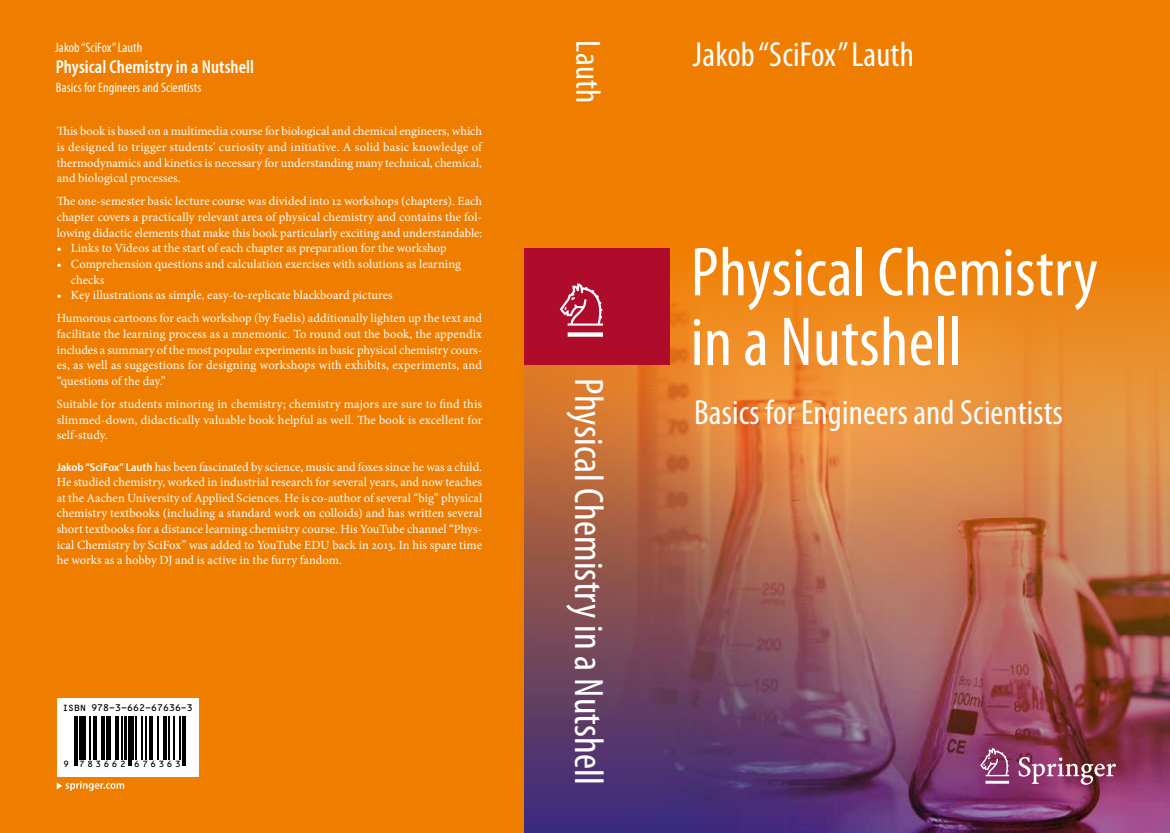
<style>
.page{position:relative;width:1170px;height:833px;background:#fff}
.page>*{position:absolute;margin:0;border:0;box-sizing:border-box;transform-origin:0 0}
.t1{font:condensed 70px/69.8px "Myriad Pro";letter-spacing:.005em;color:#fff}
.t2{font:condensed 41.25px "Myriad Pro";letter-spacing:.005em;color:#fff}
.t3{font:condensed 35px "Myriad Pro";letter-spacing:.005em;color:#fff}
.t4{font:600 condensed 18.75px "Myriad Pro";letter-spacing:.005em;color:#fff}
.t5{font:condensed 13.75px "Myriad Pro";letter-spacing:.005em;color:#fff}
.t6{font:12.5px/15.6px "Minion Pro";color:#fff;text-align:justify}
.t7{font:9.38px "OCRBSBOP";color:#000}
.t8{font:8.75px "OCRBSBOP";letter-spacing:.3em;color:#000}
.s1{font-family:"Myriad Pro";font-weight:600;font-stretch:semi-condensed;font-size:11.5px}
</style>
<div class="page">
<div style="left:0;top:0;width:1169px;height:833px;background:#ef7d00"></div>
<img style="left:524px;top:270px;width:645px;height:563px">
<div style="left:524px;top:248px;width:146px;height:117px;background:#af0b2b"></div>
<div style="left:57px;top:704px;width:141px;height:72px;background:#fff"></div>
<svg style="left:74px;top:716px;width:112px;height:50px"></svg>
<hr style="left:74px;top:716px;width:2px;height:49px;background:#000">
<hr style="left:77px;top:716px;width:1px;height:49px;background:#000">
<hr style="left:79px;top:716px;width:4px;height:44px;background:#000">
<hr style="left:84px;top:716px;width:2px;height:44px;background:#000">
<hr style="left:90px;top:716px;width:1px;height:44px;background:#000">
<hr style="left:93px;top:716px;width:1px;height:44px;background:#000">
<hr style="left:95px;top:716px;width:2px;height:44px;background:#000">
<hr style="left:101px;top:716px;width:1px;height:44px;background:#000">
<hr style="left:104px;top:716px;width:1px;height:44px;background:#000">
<div style="left:106px;top:716px;width:5px;height:44px;background:#000"></div>
<hr style="left:115px;top:716px;width:1px;height:44px;background:#000">
<hr style="left:118px;top:716px;width:1px;height:44px;background:#000">
<hr style="left:121px;top:716px;width:1px;height:44px;background:#000">
<hr style="left:125px;top:716px;width:2px;height:44px;background:#000">
<hr style="left:128px;top:716px;width:1px;height:49px;background:#000">
<hr style="left:130px;top:716px;width:2px;height:49px;background:#000">
<hr style="left:133px;top:716px;width:1px;height:44px;background:#000">
<hr style="left:135px;top:716px;width:1px;height:44px;background:#000">
<hr style="left:141px;top:716px;width:1px;height:44px;background:#000">
<hr style="left:146px;top:716px;width:1px;height:44px;background:#000">
<hr style="left:149px;top:716px;width:1px;height:44px;background:#000">
<hr style="left:152px;top:716px;width:1px;height:44px;background:#000">
<hr style="left:157px;top:716px;width:2px;height:44px;background:#000">
<hr style="left:163px;top:716px;width:1px;height:44px;background:#000">
<hr style="left:166px;top:716px;width:1px;height:44px;background:#000">
<hr style="left:168px;top:716px;width:1px;height:44px;background:#000">
<hr style="left:174px;top:716px;width:1px;height:44px;background:#000">
<hr style="left:180px;top:716px;width:1px;height:44px;background:#000">
<hr style="left:182px;top:716px;width:1px;height:49px;background:#000">
<hr style="left:184px;top:716px;width:1px;height:49px;background:#000">
<svg style="left:57px;top:781px;width:67px;height:10px"></svg>
<div style="left:57px;top:698px;width:141px;height:18px;background:#fff"></div>
<svg style="left:560px;top:283px;width:43px;height:54px"></svg>
<svg style="left:980px;top:748px;width:135px;height:36px;background:#975272"></svg>
<p class="t5" style="left:55px;top:39px;width:88px">Jakob “SciFox” Lauth</p>
<h3 class="t4" style="left:56px;top:55px;width:200px">Physical Chemistry in a Nutshell</h3>
<p class="t5" style="left:56px;top:79px;width:147px">Basics for Engineers and Scientists</p>
<p class="t6" style="left:57px;top:124px;width:427px">This book is based on a multimedia course for biological and chemical engineers, which is designed to trigger students’ curiosity and initiative. A solid basic knowledge of thermodynamics and kinetics is necessary for understanding many technical, chemical, and biological processes.</p>
<p class="t6" style="left:57px;top:194px;width:427px">The one-semester basic lecture course was divided into 12 workshops (chapters). Each chapter covers a practically relevant area of physical chemistry and contains the fol&shy;lowing didactic elements that make this book particularly exciting and understandable:</p>
<p class="t6" style="left:57px;top:240px;width:391px">• Links to Videos at the start of each chapter as preparation for the workshop</p>
<p class="t6" style="left:71px;top:256px;width:391px;text-indent:-14px">• Comprehension questions and calculation exercises with solutions as learning checks</p>
<p class="t6" style="left:57px;top:284px;width:427px;line-height:23.1px">• Key illustrations as simple, easy-to-replicate blackboard pictures<br>Humorous cartoons for each workshop (by Faelis) additionally lighten up the text and</p>
<p class="t6" style="left:57px;top:326px;width:427px">facilitate the learning process as a mnemonic. To round out the book, the appendix includes a summary of the most popular experiments in basic physical chemistry cours&shy;es, as well as suggestions for designing workshops with exhibits, experiments, and “questions of the day.”</p>
<p class="t6" style="left:57px;top:396px;width:427px">Suitable for students minoring in chemistry; chemistry majors are sure to find this slimmed-down, didactically valuable book helpful as well. The book is excellent for self-study.</p>
<p class="t6" style="left:57px;top:459px;width:427px"><span class="s1">Jakob “SciFox” Lauth</span> has been fascinated by science, music and foxes since he was a child.<br>He studied chemistry, worked in industrial research for several years, and now teaches at the Aachen University of Applied Sciences. He is co-author of several “big” physical chemistry textbooks (including a standard work on colloids) and has written several short textbooks for a distance learning chemistry course. His YouTube channel “Phys&shy;ical Chemistry by SciFox” was added to YouTube EDU back in 2013. In his spare time he works as a hobby DJ and is active in the furry fandom.</p>
<p class="t7" style="left:62px;top:702px;width:132px">ISBN 978-3-662-67636-3</p>
<p class="t8" style="left:63px;top:759px;width:119px">9 783662 676363</p>
<h3 class="t3" style="left:609px;top:40px;width:64px;rotate:90deg">Lauth</h3>
<h2 class="t2" style="left:613px;top:378px;width:409px;rotate:90deg">Physical Chemistry in a Nutshell</h2>
<h3 class="t3" style="left:693px;top:33px;width:222px">Jakob “SciFox” Lauth</h3>
<h1 class="t1" style="left:690px;top:236px;width:408px">Physical Chemistry in a Nutshell</h1>
<h3 class="t3" style="left:694px;top:391px;width:370px">Basics for Engineers and Scientists</h3>
</div>
